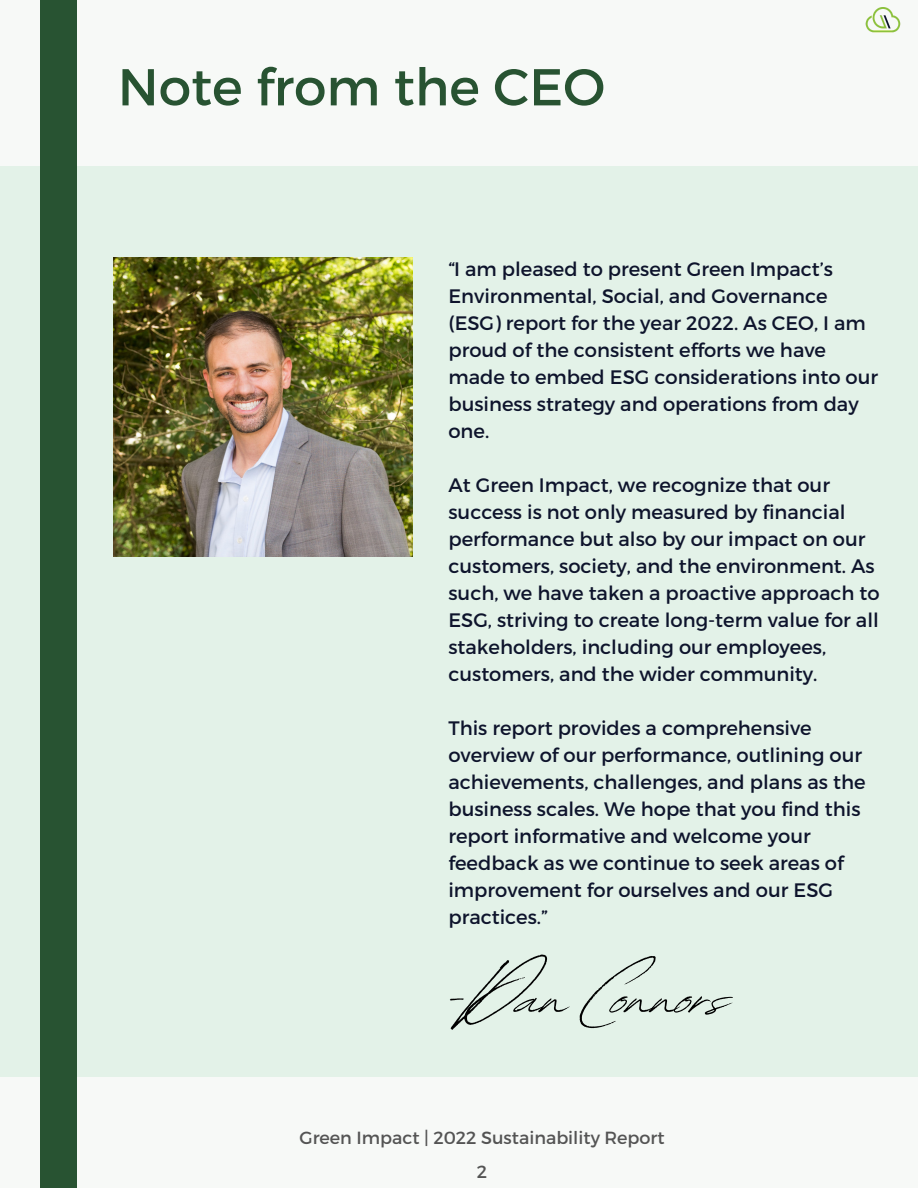
<style>
.page{position:relative;width:918px;height:1188px;background:#f7f9f7}
.page>*{position:absolute;margin:0;border:0;box-sizing:border-box;transform-origin:0 0}
.t1{font:90px "Revive 80 Signature";color:#000}
.t2{font:51.75px "Montserrat";color:#285332}
.t3{font:19.5px/27px "Montserrat";color:#0e142c}
.t4{font:17.55px/33.3px "Montserrat";color:#545454;text-align:center}
</style>
<div class="page">
<div style="left:0;top:167px;width:918px;height:910px;background:#e3f2e8"></div>
<div style="left:40px;top:0;width:37px;height:1188px;background:#285332"></div>
<img style="left:865px;top:8px;width:36px;height:25px">
<img style="left:113px;top:258px;width:299px;height:299px">
<h2 class="t2" style="left:118px;top:53px;width:489px">Note from the CEO</h2>
<p class="t3" style="left:448px;top:255px;width:431px">“I am pleased to present Green Impact’s Environmental, Social, and Governance (ESG) report for the year 2022. As CEO, I am proud of the consistent efforts we have made to embed ESG considerations into our business strategy and operations from day one.</p>
<p class="t3" style="left:448px;top:471px;width:433px">At Green Impact, we recognize that our success is not only measured by financial performance but also by our impact on our customers, society, and the environment. As such, we have taken a proactive approach to ESG, striving to create long-term value for all stakeholders, including our employees, customers, and the wider community.</p>
<p class="t3" style="left:448px;top:714px;width:419px">This report provides a comprehensive overview of our performance, outlining our achievements, challenges, and plans as the business scales. We hope that you find this report informative and welcome your feedback as we continue to seek areas of improvement for ourselves and our ESG practices.”</p>
<h1 class="t1" style="left:448px;top:928px;width:282px">-Dan Connors</h1>
<p class="t4" style="left:300px;top:1120px;width:367px">Green Impact | 2022 Sustainability Report<br>2</p>
</div>
